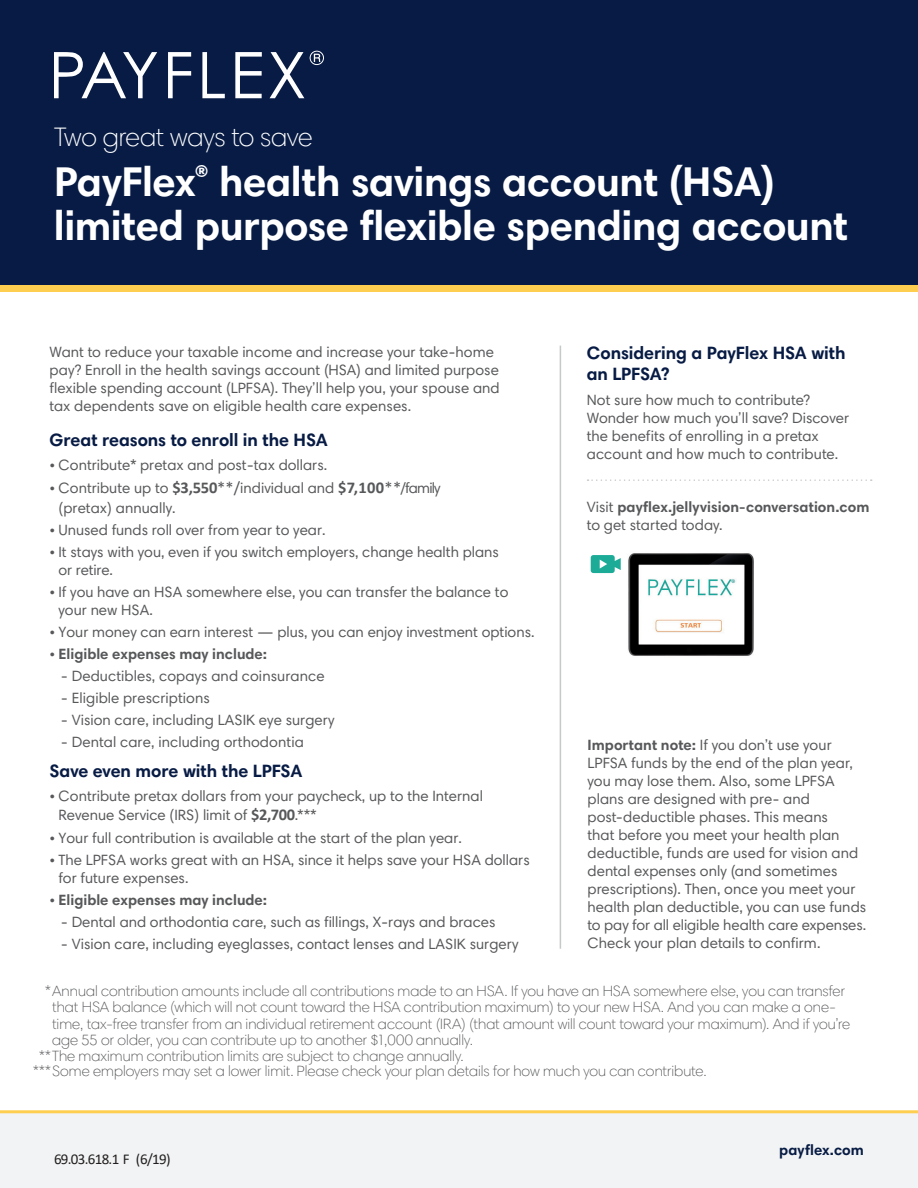
<style>
.page{position:relative;width:918px;height:1188px;background:#fff}
.page>*{position:absolute;margin:0;border:0;box-sizing:border-box;transform-origin:0 0}
.t1{font:700 42px/43.8px "Harmonia Sans Std";letter-spacing:-.01em;color:#fff}
.t2{font:300 27px "Harmonia Sans Std";letter-spacing:-.01em;color:#fff}
.t3{font:700 18px/21px "Harmonia Sans Std";letter-spacing:-.005em;color:#071b44}
.t4{font:15px/18px "Harmonia Sans Std";color:#57585a}
.t5{font:300 15px "Harmonia Sans Std";color:#57585a}
.t6{font:700 15px/18px "Harmonia Sans Std";color:#57585a}
.t7{font:15px "Calibri";letter-spacing:-.045em;color:#231f20}
.t8{font:700 15px "Harmonia Sans Std";letter-spacing:.005em;color:#071b44}
.s1{font-family:"Calibri";font-weight:700;font-size:16.5px}
.s2{font-family:"Calibri";font-size:16.5px}
.s3{font-weight:400}
.s4{font-weight:700}
</style>
<div class="page">
<div style="left:0;top:1112px;width:918px;height:76px;background:#f2f3f4"></div>
<div style="left:0;top:0;width:918px;height:285px;background:#071b44"></div>
<div style="left:0;top:285px;width:918px;height:6px;background:#fece51"></div>
<svg style="left:54px;top:52px;width:103px;height:46px"></svg>
<svg style="left:168px;top:52px;width:23px;height:46px"></svg>
<svg style="left:202px;top:52px;width:23px;height:46px"></svg>
<svg style="left:235px;top:52px;width:27px;height:46px"></svg>
<svg style="left:270px;top:52px;width:34px;height:46px"></svg>
<svg style="left:310px;top:51px;width:14px;height:14px"></svg>
<svg style="left:591px;top:555px;width:30px;height:18px"></svg>
<img style="left:628px;top:553px;width:126px;height:103px">
<img style="left:646px;top:572px;width:91px;height:67px">
<hr style="left:0;top:1110px;width:918px;height:3px;background:#fece51">
<hr style="left:560px;top:346px;width:1px;height:603px;background:#c7c8ca">
<svg style="left:588px;top:479px;width:284px;height:2px"></svg>
<p class="t2" style="left:54px;top:121px;width:260px">Two great ways to save</p>
<h1 class="t1" style="left:54px;top:159px;width:795px">PayFlex<sup>®</sup> health savings account (HSA) limited purpose flexible spending account</h1>
<p class="t4" style="left:50px;top:342px;width:452px">Want to reduce your taxable income and increase your take-home pay? Enroll in the health savings account (HSA) and limited purpose flexible spending account (LPFSA). They’ll help you, your spouse and tax dependents save on eligible health care expenses.</p>
<h2 class="t3" style="left:50px;top:429px;width:280px">Great reasons to enroll in the HSA</h2>
<p class="t4" style="left:50px;top:456px;width:279px">• Contribute* pretax and post-tax dollars.</p>
<p class="t4" style="left:58px;top:477px;width:384px;line-height:20px;text-indent:-9px">• Contribute up to <span class="s1">$3,550</span><span class="s2">**/</span>individual and <span class="s1">$7,100</span><span class="s2">**</span>/family (pretax) annually.</p>
<p class="t4" style="left:50px;top:520px;width:278px">• Unused funds roll over from year to year.</p>
<p class="t4" style="left:58px;top:542px;width:442px;line-height:18.8px;text-indent:-9px">• It stays with you, even if you switch employers, change health plans or retire.</p>
<p class="t4" style="left:58px;top:583px;width:452px;text-indent:-9px">• If you have an HSA somewhere else, you can transfer the balance to your new HSA.</p>
<p class="t4" style="left:50px;top:623px;width:486px">• Your money can earn interest — plus, you can enjoy investment options.</p>
<p class="t6" style="left:50px;top:645px;width:219px"><span class="s3">•</span> Eligible expenses may include:</p>
<p class="t4" style="left:61px;top:667px;width:265px">- Deductibles, copays and coinsurance</p>
<p class="t4" style="left:61px;top:689px;width:151px">- Eligible prescriptions</p>
<p class="t4" style="left:61px;top:711px;width:275px">- Vision care, including LASIK eye surgery</p>
<p class="t4" style="left:61px;top:733px;width:245px">- Dental care, including orthodontia</p>
<h2 class="t3" style="left:50px;top:760px;width:254px">Save even more with the LPFSA</h2>
<p class="t4" style="left:58px;top:787px;width:426px;text-indent:-9px">• Contribute pretax dollars from your paycheck, up to the Internal<br>Revenue Service (IRS) limit of <span class="s1">$2,700</span>.***</p>
<p class="t4" style="left:50px;top:829px;width:414px">• Your full contribution is available at the start of the plan year.</p>
<p class="t4" style="left:58px;top:851px;width:473px;text-indent:-9px">• The LPFSA works great with an HSA, since it helps save your HSA dollars for future expenses.</p>
<p class="t6" style="left:50px;top:890px;width:219px"><span class="s3">•</span> Eligible expenses may include:</p>
<p class="t4" style="left:61px;top:912px;width:436px">- Dental and orthodontia care, such as fillings, X-rays and braces</p>
<p class="t4" style="left:61px;top:934px;width:459px">- Vision care, including eyeglasses, contact lenses and LASIK surgery</p>
<h2 class="t3" style="left:587px;top:342px;width:260px">Considering a PayFlex HSA with an LPFSA?</h2>
<p class="t4" style="left:587px;top:391px;width:264px">Not sure how much to contribute?<br>Wonder how much you’ll save? Discover the benefits of enrolling in a pretax account and how much to contribute.</p>
<p class="t6" style="left:587px;top:498px;width:284px"><span class="s3">Visit</span> payflex.jellyvision-conversation.com <span class="s3">to get started today.</span></p>
<p class="t4" style="left:588px;top:735px;width:280px"><span class="s4">Important note:</span> If you don’t use your LPFSA funds by the end of the plan year, you may lose them. Also, some LPFSA plans are designed with pre- and post-deductible phases. This means<br>that before you meet your health plan deductible, funds are used for vision and dental expenses only (and sometimes prescriptions). Then, once you meet your health plan deductible, you can use funds to pay for all eligible health care expenses.<br>Check your plan details to confirm.</p>
<p class="t5" style="left:45px;top:982px;width:802px">*Annual contribution amounts include all contributions made to an HSA. If you have an HSA somewhere else, you can transfer</p>
<p class="t5" style="left:52px;top:998px;width:785px">that HSA balance (which will not count toward the HSA contribution maximum) to your new HSA. And you can make a one-</p>
<p class="t5" style="left:52px;top:1015px;width:800px">time, tax-free transfer from an individual retirement account (IRA) (that amount will count toward your maximum). And if you’re</p>
<p class="t5" style="left:52px;top:1031px;width:422px">age 55 or older, you can contribute up to another $1,000 annually.</p>
<p class="t5" style="left:39px;top:1046px;width:426px">**The maximum contribution limits are subject to change annually.</p>
<p class="t5" style="left:33px;top:1062px;width:675px">***Some employers may set a lower limit. Please check your plan details for how much you can contribute.</p>
<p class="t7" style="left:54px;top:1148px;width:118px">69.03.618.1 F (6/19)</p>
<p class="t8" style="left:779px;top:1140px;width:86px">payflex.com</p>
</div>
